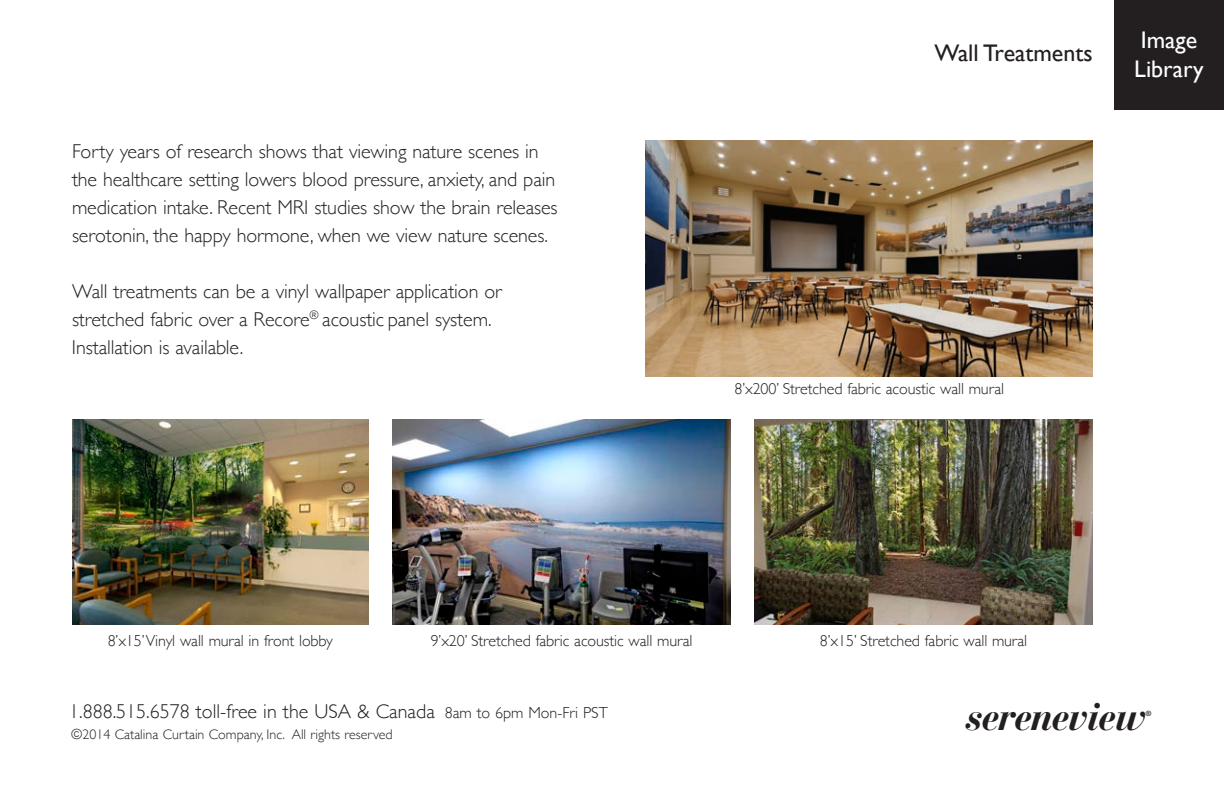
<style>
.page{position:relative;width:1224px;height:792px;background:#fff}
.page>*{position:absolute;margin:0;border:0;box-sizing:border-box;transform-origin:0 0}
.t1{font:italic 700 40.4px "Bauer Bodoni";letter-spacing:-.04em;color:#231f20}
.t2{font:24px "Gill Sans";color:#231f20}
.t3{font:24px/28.8px "Gill Sans";color:#fff}
.t4{font:300 20px/28px "Gill Sans";letter-spacing:-.005em;color:#231f20}
.t5{font:300 16px "Gill Sans";letter-spacing:-.005em;color:#231f20}
.t6{font:300 14px "Gill Sans";color:#231f20}
.t7{font:italic 700 7.4px "Bauer Bodoni";color:#231f20}
.s1{font-size:16px}
</style>
<div class="page">
<div style="left:1114px;top:0;width:110px;height:110px;background:#231f20"></div>
<img style="left:393px;top:420px;width:338px;height:205px">
<img style="left:755px;top:420px;width:338px;height:205px">
<img style="left:72px;top:420px;width:297px;height:205px">
<img style="left:646px;top:141px;width:447px;height:236px">
<p class="t4" style="left:72px;top:137px;width:487px">Forty years of research shows that viewing nature scenes in the healthcare setting lowers blood pressure, anxiety, and pain medication intake. Recent MRI studies show the brain releases serotonin, the happy hormone, when we view nature scenes.</p>
<p class="t4" style="left:72px;top:277px;width:431px">Wall treatments can be a vinyl wallpaper application or stretched fabric over a Recore<sup>®</sup> acoustic panel system.<br>Installation is available.</p>
<p class="t2" style="left:934px;top:39px;width:160px">Wall Treatments</p>
<p class="t3" style="left:1134px;top:25px;width:71px">Image<br>Library</p>
<p class="t5" style="left:734px;top:377px;width:271px">8’x200’ Stretched fabric acoustic wall mural</p>
<p class="t5" style="left:108px;top:629px;width:227px">8’x15’ Vinyl wall mural in front lobby</p>
<p class="t5" style="left:431px;top:629px;width:263px">9’x20’ Stretched fabric acoustic wall mural</p>
<p class="t5" style="left:820px;top:629px;width:209px">8’x15’ Stretched fabric wall mural</p>
<p class="t4" style="left:69px;top:697px;width:540px">1.888.515.6578 toll-free in the USA &amp; Canada <span class="s1">8am to 6pm Mon-Fri PST</span></p>
<h1 class="t1" style="left:965px;top:692px;width:183px">sereneview</h1>
<p class="t7" style="left:1145px;top:709px;width:7px">®</p>
<p class="t6" style="left:71px;top:724px;width:323px">©2014 Catalina Curtain Company, Inc. All rights reserved</p>
</div>
